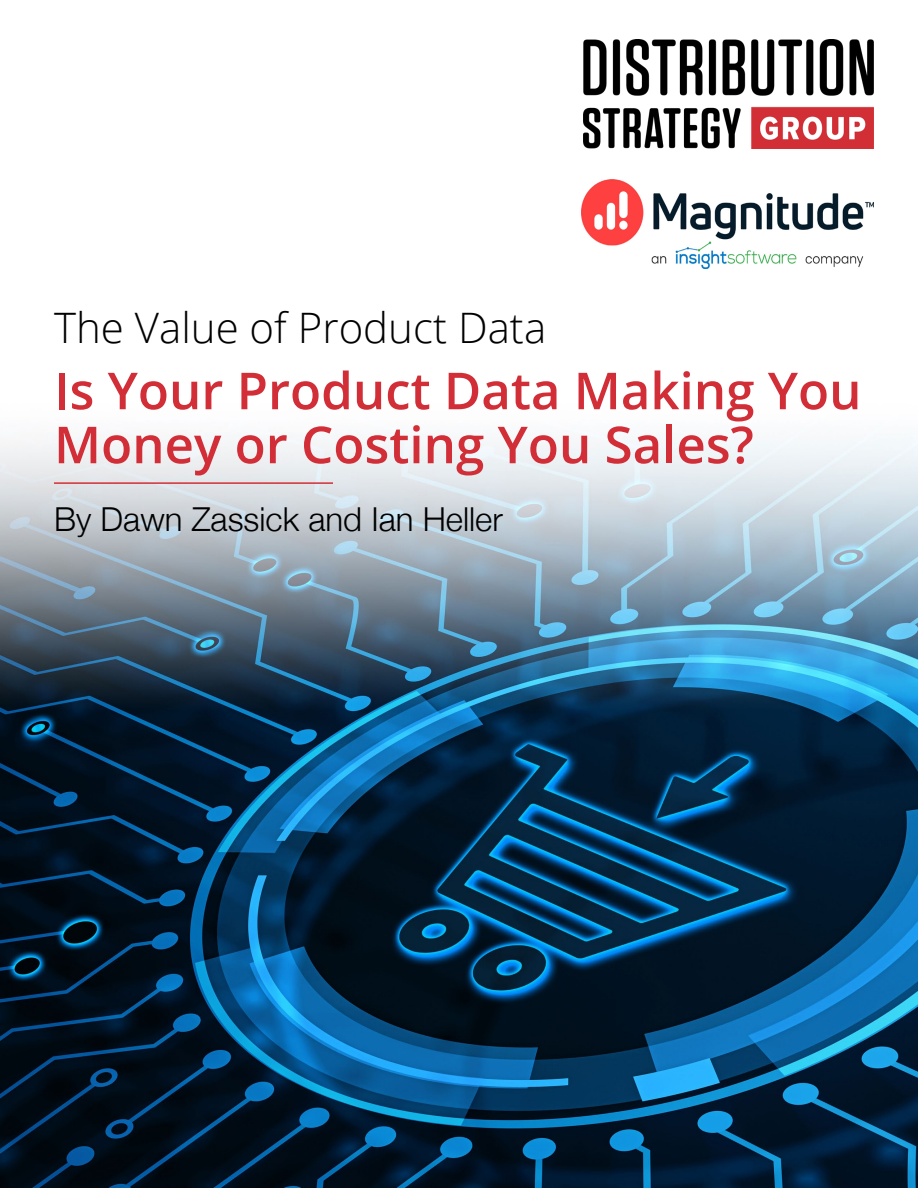
<style>
.page{position:relative;width:918px;height:1188px;background:#fff}
.page>*{position:absolute;margin:0;border:0;box-sizing:border-box;transform-origin:0 0}
.t1{font:600 51px/54px "Open Sans";color:#d22e37}
.t2{font:300 42px "Open Sans";color:#000}
.t3{font:300 33px "Helvetica Neue";color:#000}
</style>
<div class="page">
<img style="left:0;top:40px;width:918px;height:1148px">
<img style="left:584px;top:39px;width:289px;height:109px">
<hr style="left:54px;top:482px;width:279px;height:2px;background:#d22e37">
<img style="left:582px;top:180px;width:291px;height:89px">
<p class="t2" style="left:54px;top:299px;width:494px">The Value of Product Data</p>
<p class="t1" style="left:54px;top:363px;width:809px">Is Your Product Data Making You<br>Money or Costing You Sales?</p>
<p class="t3" style="left:54px;top:493px;width:450px">By Dawn Zassick and Ian Heller</p>
</div>
